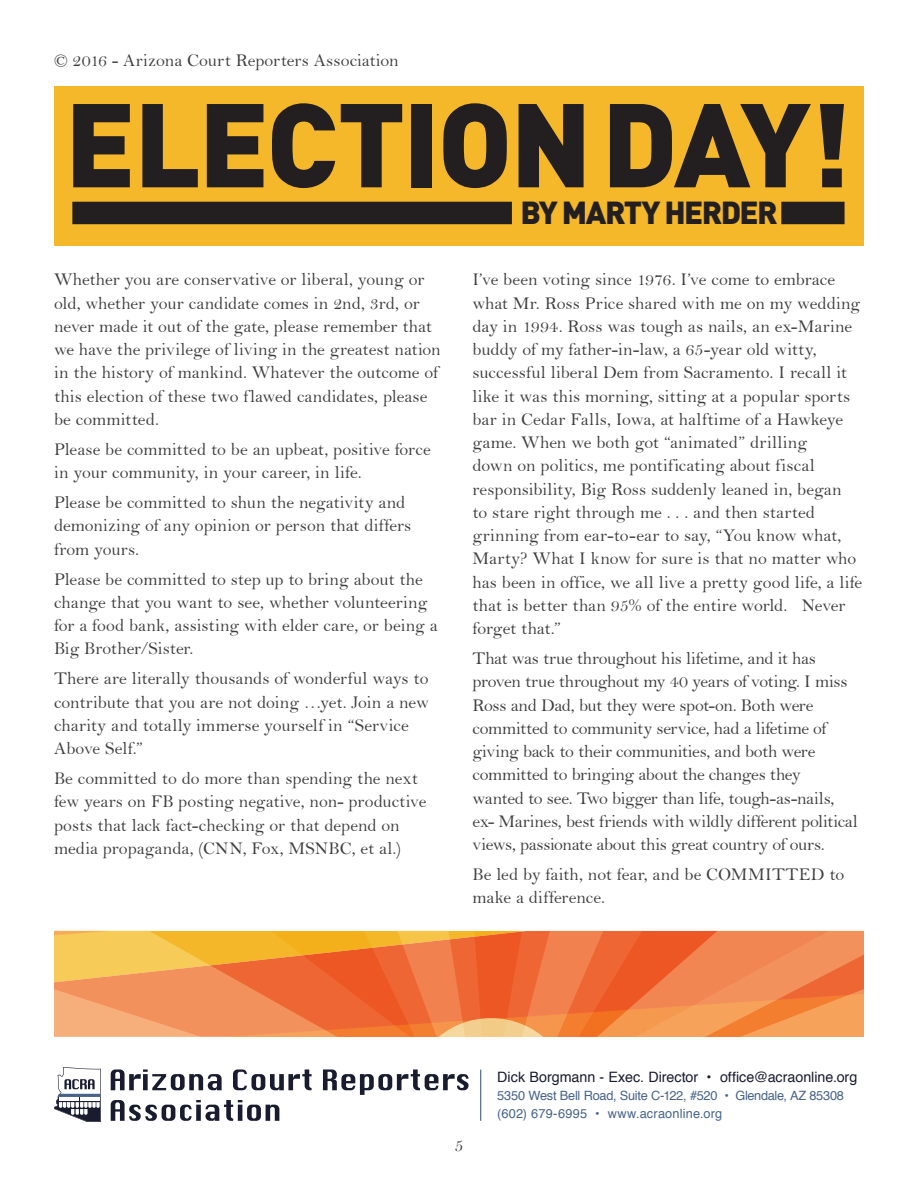
<style>
.page{position:relative;width:918px;height:1188px;background:#fff}
.page>*{position:absolute;margin:0;border:0;box-sizing:border-box;transform-origin:0 0}
.small_body{font:900 117px "DIN";letter-spacing:-.025em;color:#231f20}
.small_body-2{font:900 31.5px "DIN";letter-spacing:-.05em;color:#231f20}
.body{font:18px/23.2px "Bell";letter-spacing:-.005em;color:#3e3e3f}
.t1{font:14.25px "Helvetica";letter-spacing:-.005em;color:#191c2f}
.t2{font:12.75px/18.1px "Helvetica";letter-spacing:-.015em;color:#476388}
</style>
<div class="page">
<svg style="left:54px;top:1067px;width:47px;height:55px"></svg>
<svg style="left:111px;top:1069px;width:111px;height:21px"></svg>
<svg style="left:233px;top:1069px;width:79px;height:21px"></svg>
<svg style="left:323px;top:1069px;width:146px;height:26px"></svg>
<svg style="left:111px;top:1100px;width:168px;height:21px"></svg>
<hr style="left:480px;top:1070px;width:1px;height:51px;background:#476388">
<div style="left:54px;top:86px;width:810px;height:160px;background:#f5b82a"></div>
<div style="left:72px;top:202px;width:440px;height:22px;background:#231f20"></div>
<div style="left:781px;top:202px;width:64px;height:22px;background:#231f20"></div>
<svg style="left:54px;top:931px;width:810px;height:106px;background:#f18846"></svg>
<p class="body" style="left:54px;top:49px;width:346px">© 2016 - Arizona Court Reporters Association</p>
<p class="small_body" style="left:65px;top:67px;width:788px">ELECTION DAY!</p>
<p class="small_body-2" style="left:520px;top:191px;width:259px">BY MARTY HERDER</p>
<p class="body" style="left:54px;top:268px;width:388px">Whether you are conservative or liberal, young or old, whether your candidate comes in 2nd, 3rd, or never made it out of the gate, please remember that we have the privilege of living in the greatest nation in the history of mankind. Whatever the outcome of this election of these two flawed candidates, please be committed.</p>
<p class="body" style="left:54px;top:437px;width:378px">Please be committed to be an upbeat, positive force in your community, in your career, in life.</p>
<p class="body" style="left:54px;top:491px;width:359px">Please be committed to shun the negativity and demonizing of any opinion or person that differs from yours.</p>
<p class="body" style="left:54px;top:567px;width:385px">Please be committed to step up to bring about the change that you want to see, whether volunteering for a food bank, assisting with elder care, or being a Big Brother/Sister.</p>
<p class="body" style="left:54px;top:667px;width:377px">There are literally thousands of wonderful ways to contribute that you are not doing …yet. Join a new charity and totally immerse yourself in “Service Above Self.”</p>
<p class="body" style="left:54px;top:767px;width:374px">Be committed to do more than spending the next few years on FB posting negative, non- productive posts that lack fact-checking or that depend on media propaganda, (CNN, Fox, MSNBC, et al.)</p>
<p class="body" style="left:472px;top:268px;width:391px">I’ve been voting since 1976. I’ve come to embrace what Mr. Ross Price shared with me on my wedding day in 1994. Ross was tough as nails, an ex-Marine buddy of my father-in-law, a 65-year old witty, successful liberal Dem from Sacramento. I recall it like it was this morning, sitting at a popular sports bar in Cedar Falls, Iowa, at halftime of a Hawkeye game. When we both got “animated” drilling<br>down on politics, me pontificating about fiscal responsibility, Big Ross suddenly leaned in, began<br>to stare right through me . . . and then started grinning from ear-to-ear to say, “You know what, Marty? What I know for sure is that no matter who has been in office, we all live a pretty good life, a life that is better than 95% of the entire world. Never forget that.”</p>
<p class="body" style="left:472px;top:647px;width:387px">That was true throughout his lifetime, and it has proven true throughout my 40 years of voting. I miss Ross and Dad, but they were spot-on. Both were committed to community service, had a lifetime of giving back to their communities, and both were committed to bringing about the changes they<br>wanted to see. Two bigger than life, tough-as-nails, ex- Marines, best friends with wildly different political views, passionate about this great country of ours.</p>
<p class="body" style="left:472px;top:863px;width:373px">Be led by faith, not fear, and be COMMITTED to make a difference.</p>
<p class="body" style="left:454px;top:1133px;width:10px">5</p>
<p class="t1" style="left:497px;top:1066px;width:362px">Dick Borgmann - Exec. Director • office@acraonline.org</p>
<p class="t2" style="left:497px;top:1087px;width:348px">5350 West Bell Road, Suite C-122, #520 • Glendale, AZ 85308 (602) 679-6995 • www.acraonline.org</p>
</div>
